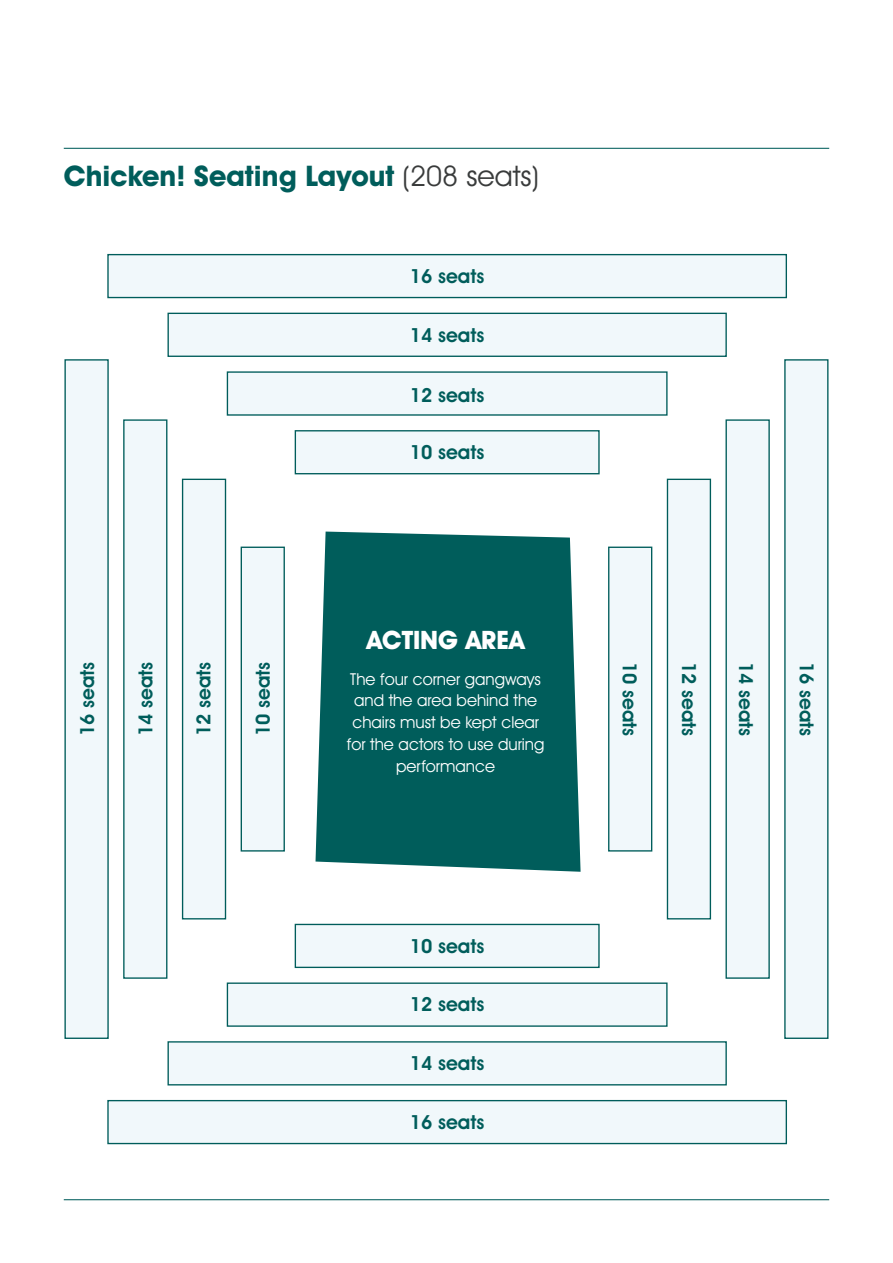
<style>
.page{position:relative;width:893px;height:1263px;background:#fff}
.page>*{position:absolute;margin:0;border:0;box-sizing:border-box;transform-origin:0 0}
.t1{font:700 28.5px "Avant Garde IT Cby BT";color:#005d5b}
.t2{font:700 25.5px "Avant Garde IT Cby BT";color:#fff}
.t3{font:600 19.5px "Avant Garde IT Cby BT";color:#005d5b}
.t4{font:16.5px/21.8px "Avant Garde IT Cby BT";color:#fff;text-align:center}
.s1{font-weight:400;color:#393b3b}
</style>
<div class="page">
<div style="left:295px;top:431px;width:304px;height:43px;background:#f1f8fb"></div>
<div style="left:295px;top:430px;width:305px;height:44px;border:1px solid #005d5b"></div>
<div style="left:227px;top:372px;width:440px;height:43px;background:#f1f8fb"></div>
<div style="left:168px;top:313px;width:558px;height:43px;background:#f1f8fb"></div>
<div style="left:167px;top:313px;width:560px;height:44px;border:1px solid #005d5b"></div>
<div style="left:108px;top:255px;width:678px;height:43px;background:#f1f8fb"></div>
<div style="left:107px;top:254px;width:680px;height:44px;border:1px solid #005d5b"></div>
<svg style="left:315px;top:531px;width:266px;height:341px;background:#116766"></svg>
<div style="left:609px;top:547px;width:43px;height:304px;background:#f1f8fb"></div>
<div style="left:608px;top:547px;width:44px;height:304px;border:1px solid #005d5b"></div>
<div style="left:667px;top:479px;width:43px;height:440px;background:#f1f8fb"></div>
<div style="left:667px;top:479px;width:44px;height:440px;border:1px solid #005d5b"></div>
<div style="left:726px;top:420px;width:43px;height:558px;background:#f1f8fb"></div>
<div style="left:725px;top:419px;width:45px;height:560px;border:1px solid #005d5b"></div>
<div style="left:785px;top:360px;width:43px;height:678px;background:#f1f8fb"></div>
<div style="left:784px;top:359px;width:44px;height:680px;border:1px solid #005d5b"></div>
<div style="left:241px;top:547px;width:43px;height:304px;background:#f1f8fb"></div>
<div style="left:241px;top:547px;width:44px;height:304px;border:1px solid #005d5b"></div>
<div style="left:183px;top:479px;width:42px;height:440px;background:#f1f8fb"></div>
<div style="left:182px;top:479px;width:44px;height:440px;border:1px solid #005d5b"></div>
<div style="left:124px;top:420px;width:43px;height:558px;background:#f1f8fb"></div>
<div style="left:123px;top:419px;width:44px;height:560px;border:1px solid #005d5b"></div>
<div style="left:65px;top:360px;width:43px;height:678px;background:#f1f8fb"></div>
<div style="left:64px;top:359px;width:45px;height:680px;border:1px solid #005d5b"></div>
<div style="left:295px;top:924px;width:304px;height:43px;background:#f1f8fb"></div>
<div style="left:295px;top:924px;width:305px;height:44px;border:1px solid #005d5b"></div>
<div style="left:227px;top:983px;width:440px;height:43px;background:#f1f8fb"></div>
<div style="left:227px;top:982px;width:441px;height:45px;border:1px solid #005d5b"></div>
<div style="left:168px;top:1042px;width:558px;height:43px;background:#f1f8fb"></div>
<div style="left:167px;top:1041px;width:560px;height:44px;border:1px solid #005d5b"></div>
<div style="left:108px;top:1100px;width:678px;height:43px;background:#f1f8fb"></div>
<div style="left:107px;top:1100px;width:680px;height:44px;border:1px solid #005d5b"></div>
<hr style="left:64px;top:148px;width:765px;height:1px;background:#005d5b">
<hr style="left:64px;top:1199px;width:765px;height:1px;background:#005d5b">
<h1 class="t1" style="left:64px;top:158px;width:477px">Chicken! Seating Layout <span class="s1">(208 seats)</span></h1>
<p class="t3" style="left:410px;top:265px;width:76px">16 seats</p>
<p class="t3" style="left:410px;top:323px;width:76px">14 seats</p>
<p class="t3" style="left:410px;top:383px;width:76px">12 seats</p>
<p class="t3" style="left:75px;top:736px;width:76px;rotate:-90deg">16 seats</p>
<p class="t3" style="left:134px;top:736px;width:76px;rotate:-90deg">14 seats</p>
<p class="t3" style="left:192px;top:736px;width:76px;rotate:-90deg">12 seats</p>
<p class="t3" style="left:251px;top:736px;width:76px;rotate:-90deg">10 seats</p>
<p class="t3" style="left:410px;top:441px;width:76px">10 seats</p>
<h2 class="t2" style="left:367px;top:624px;width:159px">ACTING AREA</h2>
<p class="t4" style="left:347px;top:668px;width:199px">The four corner gangways and the area behind the chairs must be kept clear for the actors to use during performance</p>
<p class="t3" style="left:410px;top:934px;width:76px">10 seats</p>
<p class="t3" style="left:410px;top:993px;width:76px">12 seats</p>
<p class="t3" style="left:410px;top:1052px;width:76px">14 seats</p>
<p class="t3" style="left:410px;top:1111px;width:76px">16 seats</p>
<p class="t3" style="left:642px;top:662px;width:76px;rotate:90deg">10 seats</p>
<p class="t3" style="left:701px;top:662px;width:76px;rotate:90deg">12 seats</p>
<p class="t3" style="left:758px;top:662px;width:76px;rotate:90deg">14 seats</p>
<p class="t3" style="left:818px;top:662px;width:76px;rotate:90deg">16 seats</p>
</div>
